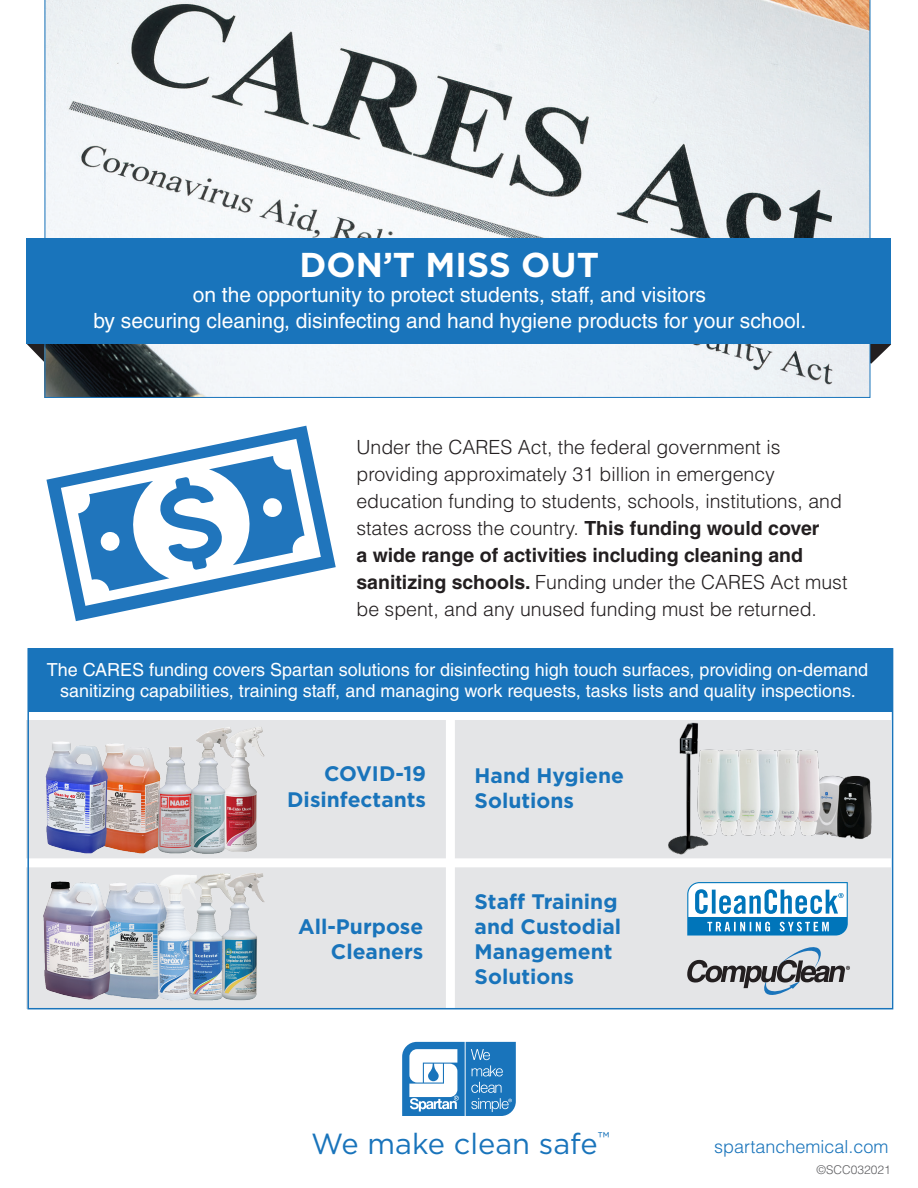
<style>
.page{position:relative;width:918px;height:1188px;background:#fff}
.page>*{position:absolute;margin:0;border:0;box-sizing:border-box;transform-origin:0 0}
.t1{font:700 34.5px "Gotham";color:#fff}
.t2{font:29.1px "Gotham";color:#1974bb}
.t3{font:21px "Helvetica LT Std";color:#fff}
.t4{font:700 21px/25.2px "Gotham";color:#1974bb;text-align:right}
.t5{font:300 19.5px/27px "Helvetica LT Std";color:#231f20}
.t6{font:18px/21px "Helvetica LT Std";color:#fff;text-align:center}
.t7{font:300 18px "Helvetica LT Std";color:#1974bb}
.t8{font:300 12px "Helvetica LT Std";color:#5f5f62}
.s1{font-weight:700}
</style>
<div class="page">
<svg style="left:46px;top:426px;width:290px;height:195px"></svg>
<svg style="left:78px;top:456px;width:227px;height:135px"></svg>
<div style="left:28px;top:648px;width:865px;height:63px;background:#1974bb"></div>
<svg style="left:870px;top:344px;width:21px;height:20px"></svg>
<svg style="left:27px;top:344px;width:18px;height:20px"></svg>
<svg style="left:45px;top:0;width:825px;height:398px"></svg>
<svg style="left:402px;top:1042px;width:114px;height:74px"></svg>
<div style="left:27px;top:720px;width:864px;height:289px;background:#e4e5e7"></div>
<img style="left:43px;top:874px;width:222px;height:127px">
<div style="left:446px;top:716px;width:9px;height:319px;background:#fff"></div>
<div style="left:7px;top:858px;width:901px;height:9px;background:#fff"></div>
<img style="left:45px;top:727px;width:220px;height:127px">
<img style="left:668px;top:722px;width:204px;height:133px">
<svg style="left:687px;top:882px;width:161px;height:54px;background:#80badc"></svg>
<svg style="left:687px;top:947px;width:163px;height:48px"></svg>
<div style="left:27px;top:239px;width:864px;height:105px;background:#1974bb"></div>
<div style="left:27px;top:648px;width:866px;height:361px;border:2px solid #1974bb"></div>
<p class="t1" style="left:299px;top:242px;width:301px">DON’T MISS OUT</p>
<p class="t3" style="left:193px;top:283px;width:515px">on the opportunity to protect students, staff, and visitors</p>
<p class="t3" style="left:93px;top:308px;width:715px">by securing cleaning, disinfecting and hand hygiene products for your school.</p>
<p class="t5" style="left:356px;top:433px;width:493px">Under the CARES Act, the federal government is providing approximately 31 billion in emergency education funding to students, schools, institutions, and states across the country. <span class="s1">This funding would cover<br>a wide range of activities including cleaning and sanitizing schools.</span> Funding under the CARES Act must be spent, and any unused funding must be returned.</p>
<p class="t6" style="left:47px;top:659px;width:823px">The CARES funding covers Spartan solutions for disinfecting high touch surfaces, providing on-demand sanitizing capabilities, training staff, and managing work requests, tasks lists and quality inspections.</p>
<p class="t4" style="left:287px;top:761px;width:140px">COVID-19<br>Disinfectants</p>
<p class="t4" style="left:298px;top:914px;width:127px">All-Purpose<br>Cleaners</p>
<p class="t4" style="left:475px;top:763px;width:151px;text-align:left">Hand Hygiene<br>Solutions</p>
<p class="t4" style="left:475px;top:888px;width:148px;text-align:left">Staff Training and Custodial<br>Management<br>Solutions</p>
<p class="t2" style="left:311px;top:1125px;width:300px">We make clean safe<sup>™</sup></p>
<p class="t7" style="left:714px;top:1135px;width:176px">spartanchemical.com</p>
<p class="t8" style="left:816px;top:1162px;width:76px">©SCC032021</p>
</div>
